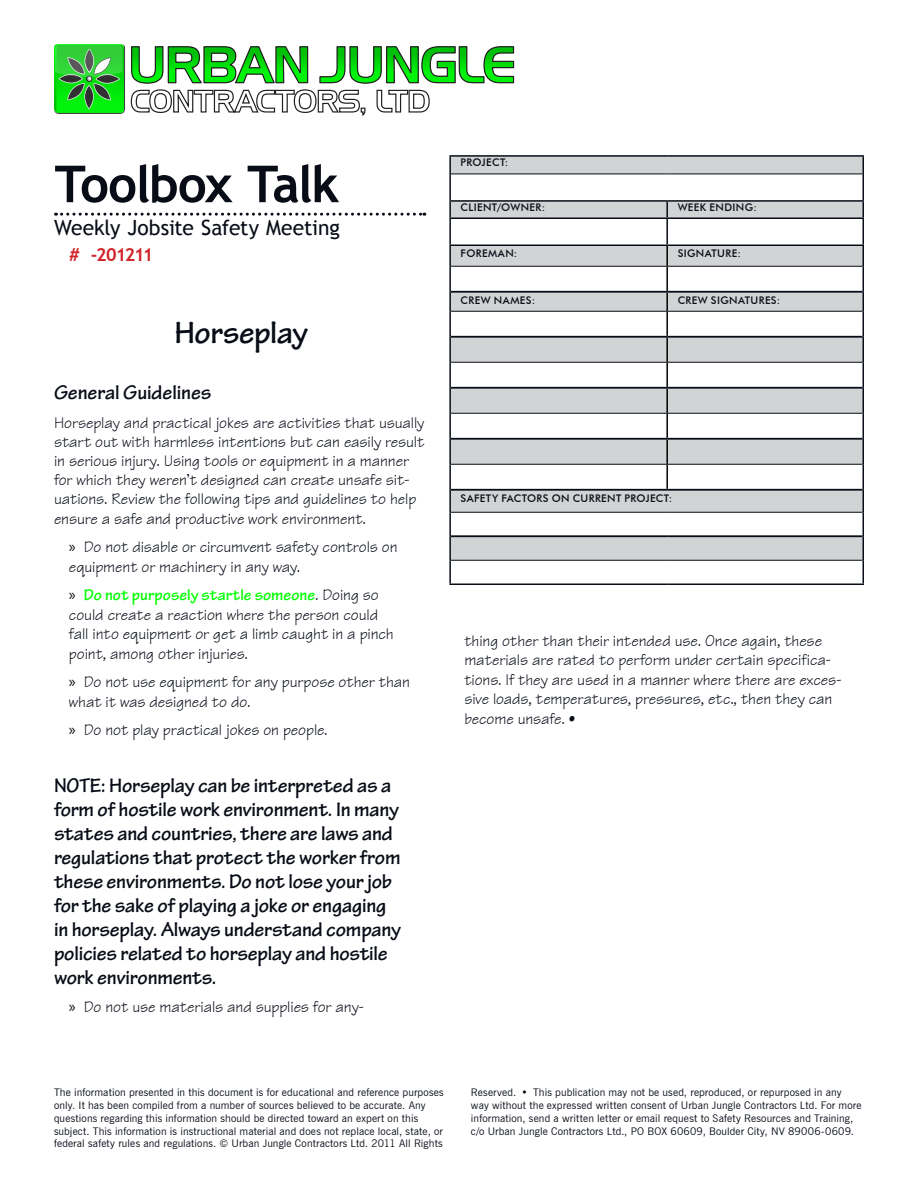
<style>
.page{position:relative;width:918px;height:1188px;background:#fff}
.page>*{position:absolute;margin:0;border:0;box-sizing:border-box;transform-origin:0 0}
.t1{font:700 51px "Trebuchet MS";letter-spacing:-.03em;color:#070c16}
.t2{font:700 33px "Tekton Pro";letter-spacing:-.01em;color:#070c16}
.t3{font:700 21px/24px "Tekton Pro";letter-spacing:-.01em;color:#070c16}
.t4{font:21px "Trebuchet MS";letter-spacing:-.01em;color:#070c16}
.t5{font:700 18px "Trebuchet MS";letter-spacing:-.07em;color:#d2232a}
.t6{font:16.5px/19.5px "Technical Plain";letter-spacing:-.005em;color:#070c16}
.t7{font:700 16.5px "Tekton Pro";letter-spacing:.005em;color:#0f0}
.t8{font:10.5px/12.8px "News Gothic BT";letter-spacing:.01em;color:#070c16}
.t9{font:500 10.5px "Futura BT";letter-spacing:.035em;color:#070c16}
.s1{font-family:"Myriad Pro"}
.s2{font-family:"Myriad Pro";font-weight:400;color:#070c16}
.s3{font-family:"Technical Plain";font-weight:400;color:#070c16}
</style>
<div class="page">
<svg style="left:451px;top:157px;width:411px;height:403px;fill:#d9d9db"></svg>
<hr style="left:449px;top:155px;width:218px;height:2px;background:#070c16">
<svg style="left:449px;top:157px;width:2px;height:17px"></svg>
<hr style="left:667px;top:155px;width:197px;height:2px;background:#070c16">
<svg style="left:862px;top:157px;width:2px;height:17px"></svg>
<hr style="left:449px;top:246px;width:2px;height:20px;background:#070c16">
<hr style="left:862px;top:246px;width:2px;height:20px;background:#070c16">
<hr style="left:449px;top:266px;width:2px;height:26px;background:#070c16">
<hr style="left:862px;top:266px;width:2px;height:26px;background:#070c16">
<svg style="left:449px;top:292px;width:2px;height:19px"></svg>
<svg style="left:862px;top:292px;width:2px;height:19px"></svg>
<hr style="left:449px;top:311px;width:2px;height:26px;background:#070c16">
<hr style="left:862px;top:311px;width:2px;height:26px;background:#070c16">
<hr style="left:449px;top:337px;width:2px;height:25px;background:#070c16">
<hr style="left:862px;top:337px;width:2px;height:25px;background:#070c16">
<hr style="left:449px;top:362px;width:2px;height:26px;background:#070c16">
<hr style="left:862px;top:362px;width:2px;height:26px;background:#070c16">
<hr style="left:449px;top:388px;width:2px;height:25px;background:#070c16">
<hr style="left:862px;top:388px;width:2px;height:25px;background:#070c16">
<hr style="left:449px;top:413px;width:2px;height:26px;background:#070c16">
<hr style="left:862px;top:413px;width:2px;height:26px;background:#070c16">
<hr style="left:449px;top:439px;width:2px;height:25px;background:#070c16">
<hr style="left:862px;top:439px;width:2px;height:25px;background:#070c16">
<hr style="left:449px;top:464px;width:2px;height:26px;background:#070c16">
<hr style="left:862px;top:464px;width:2px;height:26px;background:#070c16">
<hr style="left:449px;top:490px;width:2px;height:22px;background:#070c16">
<hr style="left:862px;top:490px;width:2px;height:22px;background:#070c16">
<hr style="left:449px;top:512px;width:2px;height:24px;background:#070c16">
<hr style="left:862px;top:512px;width:2px;height:24px;background:#070c16">
<hr style="left:449px;top:536px;width:2px;height:24px;background:#070c16">
<hr style="left:862px;top:536px;width:2px;height:24px;background:#070c16">
<hr style="left:449px;top:560px;width:2px;height:24px;background:#070c16">
<hr style="left:862px;top:560px;width:2px;height:24px;background:#070c16">
<hr style="left:449px;top:584px;width:218px;height:1px;background:#070c16">
<hr style="left:667px;top:584px;width:197px;height:1px;background:#070c16">
<hr style="left:451px;top:174px;width:216px;height:1px;background:#070c16">
<hr style="left:667px;top:174px;width:195px;height:1px;background:#070c16">
<hr style="left:451px;top:266px;width:216px;height:1px;background:#070c16">
<hr style="left:667px;top:266px;width:195px;height:1px;background:#070c16">
<hr style="left:451px;top:311px;width:216px;height:1px;background:#070c16">
<hr style="left:667px;top:311px;width:195px;height:1px;background:#070c16">
<hr style="left:451px;top:362px;width:216px;height:1px;background:#070c16">
<hr style="left:667px;top:362px;width:195px;height:1px;background:#070c16">
<hr style="left:451px;top:413px;width:216px;height:1px;background:#070c16">
<hr style="left:667px;top:413px;width:195px;height:1px;background:#070c16">
<hr style="left:451px;top:464px;width:216px;height:1px;background:#070c16">
<hr style="left:667px;top:464px;width:195px;height:1px;background:#070c16">
<hr style="left:451px;top:512px;width:216px;height:1px;background:#070c16">
<hr style="left:667px;top:512px;width:195px;height:1px;background:#070c16">
<hr style="left:451px;top:560px;width:216px;height:1px;background:#070c16">
<hr style="left:667px;top:560px;width:195px;height:1px;background:#070c16">
<hr style="left:666px;top:246px;width:2px;height:20px;background:#000">
<hr style="left:666px;top:267px;width:2px;height:24px;background:#000">
<svg style="left:666px;top:293px;width:2px;height:18px"></svg>
<hr style="left:666px;top:312px;width:2px;height:24px;background:#000">
<hr style="left:666px;top:338px;width:2px;height:24px;background:#000">
<hr style="left:666px;top:363px;width:2px;height:24px;background:#000">
<hr style="left:666px;top:389px;width:2px;height:24px;background:#000">
<hr style="left:666px;top:414px;width:2px;height:24px;background:#000">
<hr style="left:666px;top:440px;width:2px;height:24px;background:#000">
<hr style="left:666px;top:465px;width:2px;height:24px;background:#000">
<hr style="left:451px;top:291px;width:216px;height:2px;background:#070c16">
<hr style="left:667px;top:291px;width:195px;height:2px;background:#070c16">
<hr style="left:451px;top:336px;width:216px;height:2px;background:#070c16">
<hr style="left:667px;top:336px;width:195px;height:2px;background:#070c16">
<hr style="left:451px;top:387px;width:216px;height:2px;background:#070c16">
<hr style="left:667px;top:387px;width:195px;height:2px;background:#070c16">
<hr style="left:451px;top:438px;width:216px;height:2px;background:#070c16">
<hr style="left:667px;top:438px;width:195px;height:2px;background:#070c16">
<hr style="left:451px;top:489px;width:216px;height:2px;background:#070c16">
<hr style="left:667px;top:489px;width:195px;height:2px;background:#070c16">
<hr style="left:451px;top:535px;width:216px;height:2px;background:#070c16">
<hr style="left:667px;top:535px;width:195px;height:2px;background:#070c16">
<hr style="left:449px;top:174px;width:2px;height:26px;background:#070c16">
<hr style="left:862px;top:174px;width:2px;height:26px;background:#070c16">
<hr style="left:449px;top:219px;width:2px;height:25px;background:#070c16">
<hr style="left:666px;top:219px;width:2px;height:25px;background:#070c16">
<hr style="left:862px;top:219px;width:2px;height:25px;background:#070c16">
<hr style="left:449px;top:244px;width:218px;height:2px;background:#070c16">
<hr style="left:667px;top:244px;width:197px;height:2px;background:#070c16">
<hr style="left:449px;top:200px;width:218px;height:2px;background:#070c16">
<svg style="left:449px;top:202px;width:2px;height:16px"></svg>
<hr style="left:667px;top:200px;width:197px;height:2px;background:#070c16">
<svg style="left:666px;top:202px;width:2px;height:16px"></svg>
<svg style="left:862px;top:202px;width:2px;height:16px"></svg>
<hr style="left:449px;top:218px;width:218px;height:1px;background:#070c16">
<hr style="left:667px;top:218px;width:197px;height:1px;background:#070c16">
<svg style="left:56px;top:213px;width:369px;height:3px"></svg>
<svg style="left:54px;top:44px;width:461px;height:72px"></svg>
<h1 class="t1" style="left:55px;top:152px;width:286px">Toolbox Talk</h1>
<p class="t4" style="left:54px;top:215px;width:288px">Weekly Jobsite Safety Meeting</p>
<p class="t5" style="left:69px;top:243px;width:86px"># -201211</p>
<h2 class="t2" style="left:174px;top:313px;width:135px">Horseplay</h2>
<p class="t3" style="left:54px;top:380px;width:159px">General Guidelines</p>
<p class="t6" style="left:54px;top:413px;width:372px">Horseplay and practical jokes are activities that usually start out with harmless intentions but can easily result in serious injury. Using tools or equipment in a manner for which they weren’t designed can create unsafe sit&shy;uations. Review the following tips and guidelines to help ensure a safe and productive work environment.</p>
<p class="t6" style="left:69px;top:537px;width:330px"><span class="s1">»</span> Do not disable or circumvent safety controls on equipment or machinery in any way.</p>
<p class="t7" style="left:69px;top:585px;width:311px"><span class="s2">»</span> Do not purposely startle someone<span class="s3">. Doing so</span></p>
<p class="t6" style="left:69px;top:605px;width:326px">could create a reaction where the person could fall into equipment or get a limb caught in a pinch point, among other injuries.</p>
<p class="t6" style="left:69px;top:672px;width:342px"><span class="s1">»</span> Do not use equipment for any purpose other than what it was designed to do.</p>
<p class="t6" style="left:69px;top:720px;width:260px"><span class="s1">»</span> Do not play practical jokes on people.</p>
<p class="t3" style="left:54px;top:774px;width:348px">NOTE: Horseplay can be interpreted as a form of hostile work environment. In many states and countries, there are laws and regulations that protect the worker from these environments. Do not lose your job for the sake of playing a joke or engaging in horseplay. Always understand company policies related to horseplay and hostile work environments.</p>
<p class="t6" style="left:69px;top:997px;width:297px"><span class="s1">»</span> Do not use materials and supplies for any-</p>
<p class="t9" style="left:461px;top:156px;width:49px">PROJECT:</p>
<p class="t9" style="left:461px;top:201px;width:86px">CLIENT/OWNER:</p>
<p class="t9" style="left:678px;top:201px;width:81px">WEEK ENDING:</p>
<p class="t9" style="left:461px;top:247px;width:58px">FOREMAN:</p>
<p class="t9" style="left:678px;top:247px;width:65px">SIGNATURE:</p>
<p class="t9" style="left:461px;top:294px;width:76px">CREW NAMES:</p>
<p class="t9" style="left:678px;top:294px;width:104px">CREW SIGNATURES:</p>
<p class="t9" style="left:461px;top:492px;width:213px">SAFETY FACTORS ON CURRENT PROJECT:</p>
<p class="t6" style="left:464px;top:631px;width:379px">thing other than their intended use. Once again, these materials are rated to perform under certain specifica&shy;tions. If they are used in a manner where there are exces&shy;sive loads, temperatures, pressures, etc., then they can become unsafe. •</p>
<p class="t8" style="left:54px;top:1086px;width:391px">The information presented in this document is for educational and reference purposes only. It has been compiled from a number of sources believed to be accurate. Any questions regarding this information should be directed toward an expert on this subject. This information is instructional material and does not replace local, state, or federal safety rules and regulations. © Urban Jungle Contractors Ltd. 2011 All Rights</p>
<p class="t8" style="left:471px;top:1086px;width:392px">Reserved. • This publication may not be used, reproduced, or repurposed in any way without the expressed written consent of Urban Jungle Contractors Ltd. For more information, send a written letter or email request to Safety Resources and Training, c/o Urban Jungle Contractors Ltd., PO BOX 60609, Boulder City, NV 89006-0609.</p>
</div>
